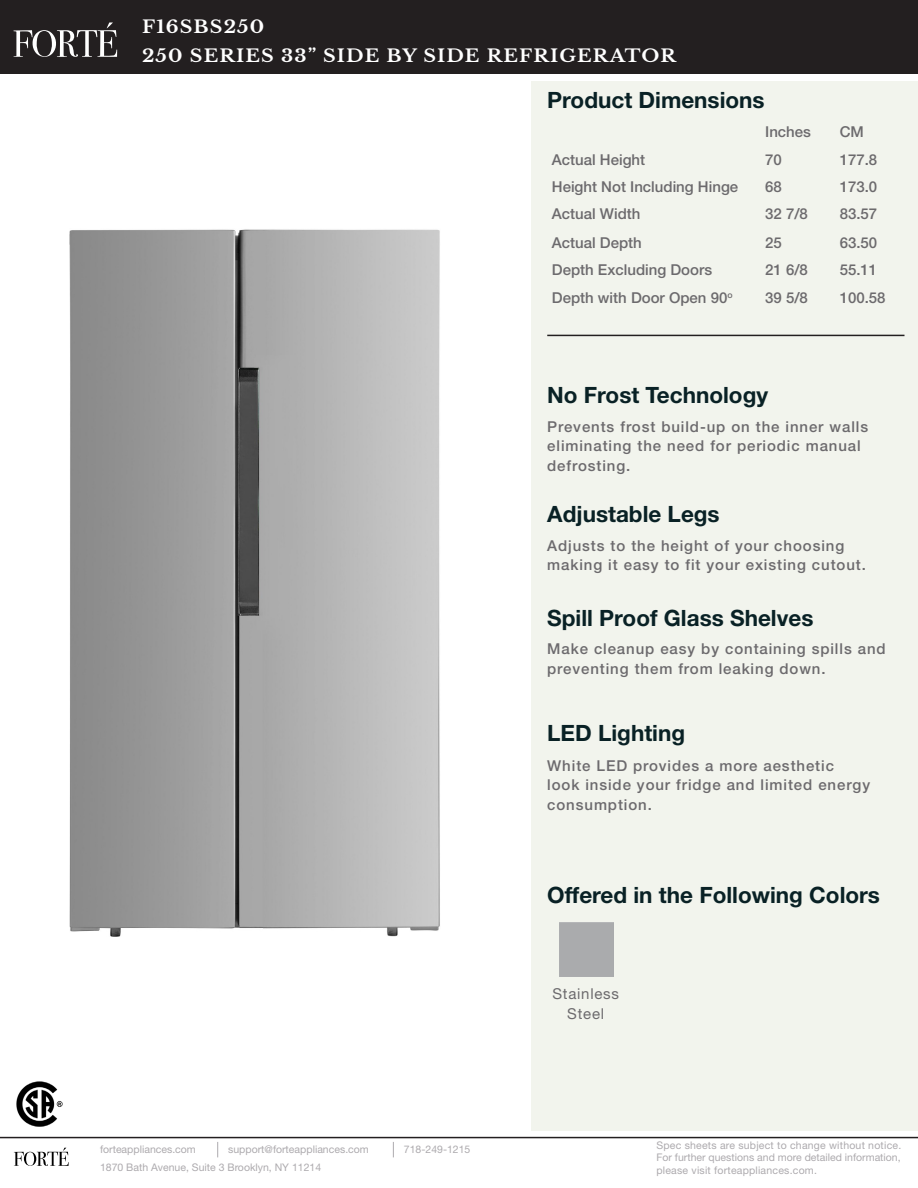
<style>
.page{position:relative;width:918px;height:1188px;background:#fff}
.page>*{position:absolute;margin:0;border:0;box-sizing:border-box;transform-origin:0 0}
.t1{font:700 22.5px "Helvetica Neue LT Std";color:#092125}
.t2{font:700 17.4px/29.8px "Libre Baskerville";letter-spacing:.06em;color:#fff;scale:1.1 1}
.t3{font:500 15px/19.5px "Helvetica Neue LT Std";letter-spacing:.06em;color:#6c6a6d}
.t4{font:500 15px "Helvetica Neue LT Std";color:#6c6a6d}
.t5{font:15px/19.5px "Helvetica Neue LT Std";letter-spacing:.05em;color:#6c6a6d;text-align:center}
.t6{font:10.5px/12.6px "Helvetica Neue LT Std";color:#adaaae;text-align:justify}
</style>
<div class="page">
<div style="left:531px;top:81px;width:387px;height:1049px;background:#f2f4ed"></div>
<img style="left:16px;top:1081px;width:47px;height:46px">
<div style="left:0;top:0;width:918px;height:73px;background:#231f20"></div>
<svg style="left:14px;top:22px;width:103px;height:35px"></svg>
<hr style="left:0;top:1137px;width:918px;height:1px;background:#231f20">
<svg style="left:217px;top:1142px;width:1px;height:15px"></svg>
<svg style="left:393px;top:1142px;width:1px;height:15px"></svg>
<svg style="left:14px;top:1148px;width:55px;height:18px"></svg>
<hr style="left:547px;top:335px;width:357px;height:1px;background:#231f20">
<img style="left:70px;top:229px;width:370px;height:708px">
<p class="t2" style="left:142px;top:12px;width:487px">F16SBS250<br>250 SERIES 33” SIDE BY SIDE REFRIGERATOR</p>
<p class="t1" style="left:547px;top:86px;width:219px">Product Dimensions</p>
<p class="t3" style="left:765px;top:121px;width:47px">Inches</p>
<p class="t3" style="left:840px;top:121px;width:26px">CM</p>
<p class="t4" style="left:552px;top:151px;width:95px">Actual Height</p>
<p class="t3" style="left:765px;top:150px;width:18px">70</p>
<p class="t3" style="left:840px;top:150px;width:39px">177.8</p>
<p class="t4" style="left:552px;top:178px;width:188px">Height Not Including Hinge</p>
<p class="t3" style="left:765px;top:177px;width:18px">68</p>
<p class="t3" style="left:840px;top:177px;width:39px">173.0</p>
<p class="t4" style="left:552px;top:205px;width:90px">Actual Width</p>
<p class="t3" style="left:765px;top:204px;width:44px">32 7/8</p>
<p class="t3" style="left:840px;top:204px;width:39px">83.57</p>
<p class="t4" style="left:552px;top:234px;width:92px">Actual Depth</p>
<p class="t3" style="left:765px;top:233px;width:18px">25</p>
<p class="t3" style="left:840px;top:233px;width:39px">63.50</p>
<p class="t4" style="left:552px;top:261px;width:162px">Depth Excluding Doors</p>
<p class="t3" style="left:765px;top:260px;width:44px">21 6/8</p>
<p class="t3" style="left:840px;top:260px;width:39px">55.11</p>
<p class="t4" style="left:552px;top:288px;width:182px">Depth with Door Open 90<sup>o</sup></p>
<p class="t3" style="left:765px;top:287px;width:44px">39 5/8</p>
<p class="t3" style="left:840px;top:287px;width:47px">100.58</p>
<p class="t1" style="left:547px;top:381px;width:222px">No Frost Technology</p>
<p class="t3" style="left:547px;top:416px;width:322px">Prevents frost build-up on the inner walls eliminating the need for periodic manual defrosting.</p>
<p class="t1" style="left:547px;top:500px;width:174px">Adjustable Legs</p>
<p class="t3" style="left:547px;top:535px;width:320px">Adjusts to the height of your choosing making it easy to fit your existing cutout.</p>
<p class="t1" style="left:547px;top:604px;width:268px">Spill Proof Glass Shelves</p>
<p class="t3" style="left:547px;top:639px;width:340px">Make cleanup easy by containing spills and preventing them from leaking down.</p>
<p class="t1" style="left:547px;top:719px;width:139px">LED Lighting</p>
<p class="t3" style="left:547px;top:755px;width:324px">White LED provides a more aesthetic<br>look inside your fridge and limited energy consumption.</p>
<p class="t1" style="left:547px;top:881px;width:334px">Offered in the Following Colors</p>
<p class="t6" style="left:100px;top:1143px;width:97px">forteappliances.com</p>
<p class="t6" style="left:228px;top:1143px;width:142px">support@forteappliances.com</p>
<p class="t6" style="left:404px;top:1143px;width:68px">718-249-1215</p>
<p class="t6" style="left:100px;top:1161px;width:223px">1870 Bath Avenue, Suite 3 Brooklyn, NY 11214</p>
<p class="t5" style="left:552px;top:984px;width:68px">Stainless<br>Steel</p>
<p class="t6" style="left:656px;top:1139px;width:246px">Spec sheets are subject to change without notice.<br>For further questions and more detailed information, please visit forteappliances.com.</p>
</div>
